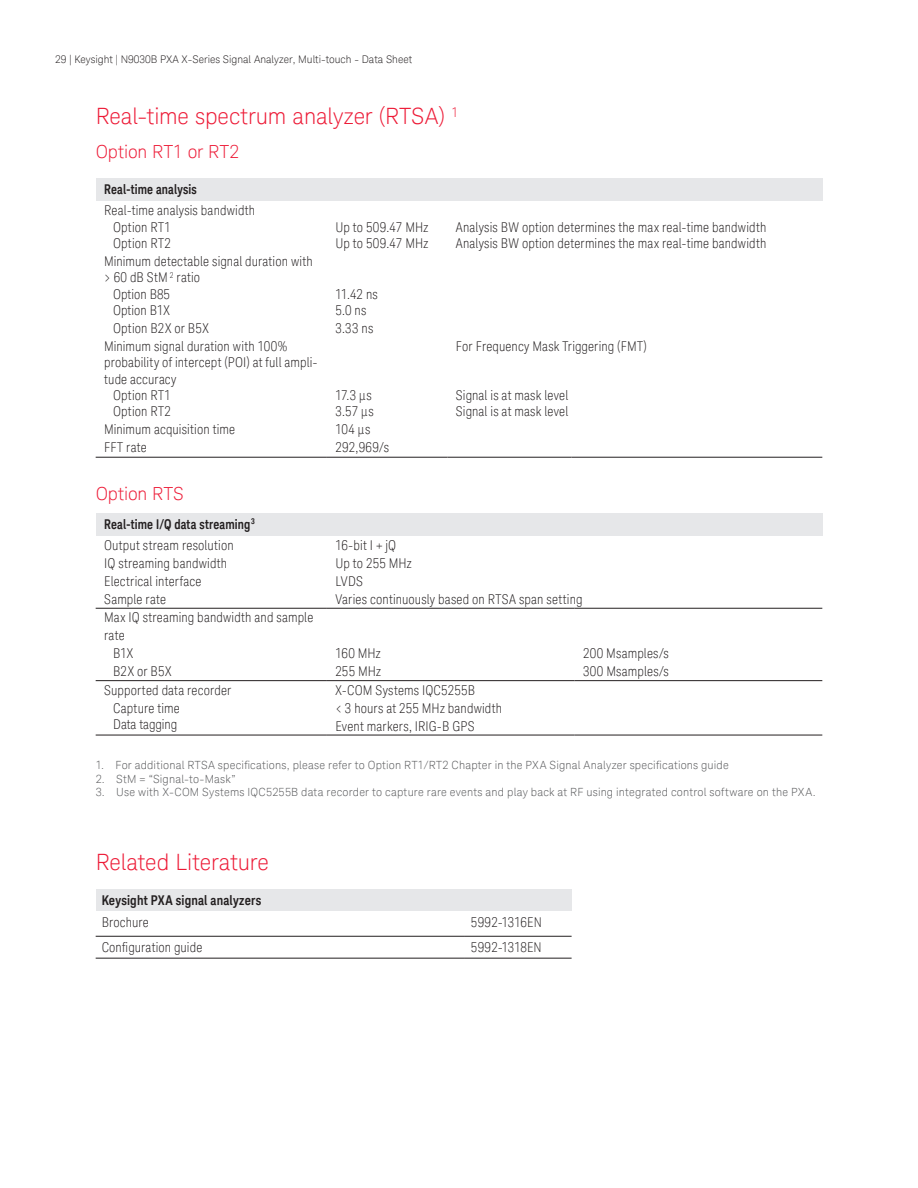
<style>
.page{position:relative;width:918px;height:1188px;background:#fff}
.page>*{position:absolute;margin:0;border:0;box-sizing:border-box;transform-origin:0 0}
.K_Heading_1{font:300 22.5px "Keysight Sans";letter-spacing:-.005em;color:#ed1a36}
.K_Heading_2{font:300 18px "Keysight Sans";color:#ed1a36}
.K_Table_Text{font:300 condensed 13.5px/16.2px "Keysight Sans";letter-spacing:.015em;color:#231f20}
.K_Table_Heading_1{font:700 13.5px "Keysight Sans Condensed";letter-spacing:.01em;color:#231f20;scale:.95 1}
.K_Table_Heading_1-2{font:700 13.5px "Keysight Sans Condensed";letter-spacing:.01em;color:#231f20}
.t1{font:300 11.25px "Keysight Sans";letter-spacing:.015em;color:#57585a}
.t2{font:300 10.5px "Keysight Sans";color:#231f20}
</style>
<div class="page">
<div style="left:96px;top:179px;width:726px;height:22px;background:#e6e7e9"></div>
<hr style="left:96px;top:457px;width:231px;height:1px;background:#231f20">
<hr style="left:327px;top:457px;width:120px;height:1px;background:#231f20">
<hr style="left:447px;top:457px;width:125px;height:1px;background:#231f20">
<hr style="left:572px;top:457px;width:250px;height:1px;background:#231f20">
<div style="left:96px;top:513px;width:726px;height:23px;background:#e6e7e9"></div>
<hr style="left:96px;top:608px;width:231px;height:1px;background:#231f20">
<hr style="left:96px;top:680px;width:231px;height:1px;background:#231f20">
<hr style="left:96px;top:735px;width:231px;height:1px;background:#231f20">
<hr style="left:327px;top:608px;width:248px;height:1px;background:#231f20">
<hr style="left:575px;top:608px;width:247px;height:1px;background:#231f20">
<hr style="left:327px;top:680px;width:248px;height:1px;background:#231f20">
<hr style="left:575px;top:680px;width:247px;height:1px;background:#231f20">
<hr style="left:327px;top:735px;width:248px;height:1px;background:#231f20">
<hr style="left:575px;top:735px;width:247px;height:1px;background:#231f20">
<div style="left:96px;top:889px;width:476px;height:22px;background:#e6e7e9"></div>
<hr style="left:96px;top:936px;width:369px;height:1px;background:#231f20">
<hr style="left:465px;top:936px;width:107px;height:1px;background:#231f20">
<hr style="left:96px;top:958px;width:369px;height:1px;background:#231f20">
<hr style="left:465px;top:958px;width:107px;height:1px;background:#231f20">
<p class="t2" style="left:55px;top:53px;width:359px">29 | Keysight | N9030B PXA X-Series Signal Analyzer, Multi-touch - Data Sheet</p>
<p class="K_Heading_1" style="left:96px;top:103px;width:364px">Real-time spectrum analyzer (RTSA) <sup>1</sup></p>
<p class="K_Heading_2" style="left:96px;top:141px;width:145px">Option RT1 or RT2</p>
<p class="K_Table_Heading_1" style="left:104px;top:181px;width:99px">Real-time analysis</p>
<p class="K_Table_Text" style="left:104px;top:202px;width:153px">Real-time analysis bandwidth</p>
<p class="K_Table_Text" style="left:113px;top:219px;width:59px">Option RT1</p>
<p class="K_Table_Text" style="left:113px;top:235px;width:59px">Option RT2</p>
<p class="K_Table_Text" style="left:104px;top:253px;width:210px">Minimum detectable signal duration with &gt; 60 dB StM <sup>2</sup> ratio</p>
<p class="K_Table_Text" style="left:113px;top:286px;width:58px">Option B85</p>
<p class="K_Table_Text" style="left:113px;top:302px;width:58px">Option B1X</p>
<p class="K_Table_Text" style="left:113px;top:320px;width:97px">Option B2X or B5X</p>
<p class="K_Table_Text" style="left:104px;top:338px;width:215px">Minimum signal duration with 100% probability of intercept (POI) at full ampli&shy;tude accuracy</p>
<p class="K_Table_Text" style="left:113px;top:387px;width:59px">Option RT1</p>
<p class="K_Table_Text" style="left:113px;top:403px;width:59px">Option RT2</p>
<p class="K_Table_Text" style="left:104px;top:421px;width:133px">Minimum acquisition time</p>
<p class="K_Table_Text" style="left:104px;top:439px;width:44px">FFT rate</p>
<p class="K_Heading_2" style="left:96px;top:484px;width:90px">Option RTS</p>
<p class="K_Table_Heading_1" style="left:104px;top:516px;width:160px">Real-time I/Q data streaming<sup>3</sup></p>
<p class="K_Table_Text" style="left:104px;top:537px;width:131px">Output stream resolution</p>
<p class="K_Table_Text" style="left:104px;top:555px;width:125px">IQ streaming bandwidth</p>
<p class="K_Table_Text" style="left:104px;top:573px;width:99px">Electrical interface</p>
<p class="K_Table_Text" style="left:104px;top:591px;width:63px">Sample rate</p>
<p class="K_Table_Text" style="left:104px;top:609px;width:211px;line-height:18px">Max IQ streaming bandwidth and sample rate</p>
<p class="K_Table_Text" style="left:113px;top:646px;width:21px">B1X</p>
<p class="K_Table_Text" style="left:113px;top:664px;width:60px">B2X or B5X</p>
<p class="K_Table_Text" style="left:335px;top:219px;width:94px">Up to 509.47 MHz</p>
<p class="K_Table_Text" style="left:335px;top:235px;width:94px">Up to 509.47 MHz</p>
<p class="K_Table_Text" style="left:335px;top:286px;width:44px">11.42 ns</p>
<p class="K_Table_Text" style="left:335px;top:302px;width:33px">5.0 ns</p>
<p class="K_Table_Text" style="left:335px;top:320px;width:39px">3.33 ns</p>
<p class="K_Table_Text" style="left:335px;top:387px;width:38px">17.3 μs</p>
<p class="K_Table_Text" style="left:335px;top:403px;width:40px">3.57 μs</p>
<p class="K_Table_Text" style="left:335px;top:421px;width:36px">104 μs</p>
<p class="K_Table_Text" style="left:335px;top:439px;width:55px">292,969/s</p>
<p class="K_Table_Text" style="left:456px;top:219px;width:312px">Analysis BW option determines the max real-time bandwidth</p>
<p class="K_Table_Text" style="left:456px;top:235px;width:312px">Analysis BW option determines the max real-time bandwidth</p>
<p class="K_Table_Text" style="left:456px;top:338px;width:192px">For Frequency Mask Triggering (FMT)</p>
<p class="K_Table_Text" style="left:456px;top:387px;width:114px">Signal is at mask level</p>
<p class="K_Table_Text" style="left:456px;top:403px;width:114px">Signal is at mask level</p>
<p class="K_Table_Text" style="left:335px;top:537px;width:62px">16-bit I + jQ</p>
<p class="K_Table_Text" style="left:335px;top:555px;width:78px">Up to 255 MHz</p>
<p class="K_Table_Text" style="left:335px;top:573px;width:29px">LVDS</p>
<p class="K_Table_Text" style="left:335px;top:591px;width:249px">Varies continuously based on RTSA span setting</p>
<p class="K_Table_Text" style="left:335px;top:646px;width:47px">160 MHz</p>
<p class="K_Table_Text" style="left:335px;top:664px;width:47px">255 MHz</p>
<p class="K_Table_Text" style="left:583px;top:646px;width:87px">200 Msamples/s</p>
<p class="K_Table_Text" style="left:583px;top:664px;width:87px">300 Msamples/s</p>
<p class="K_Table_Text" style="left:335px;top:682px;width:141px">X-COM Systems IQC5255B</p>
<p class="K_Table_Text" style="left:335px;top:700px;width:168px">&lt; 3 hours at 255 MHz bandwidth</p>
<p class="K_Table_Text" style="left:335px;top:718px;width:141px">Event markers, IRIG-B GPS</p>
<p class="t1" style="left:96px;top:759px;width:635px">1. For additional RTSA specifications, please refer to Option RT1/RT2 Chapter in the PXA Signal Analyzer specifications guide</p>
<p class="t1" style="left:96px;top:772px;width:141px">2. StM = “Signal-to-Mask”</p>
<p class="t1" style="left:96px;top:786px;width:721px">3. Use with X-COM Systems IQC5255B data recorder to capture rare events and play back at RF using integrated control software on the PXA.</p>
<p class="K_Table_Text" style="left:104px;top:682px;width:129px">Supported data recorder</p>
<p class="K_Table_Text" style="left:113px;top:700px;width:68px">Capture time</p>
<p class="K_Table_Text" style="left:113px;top:716px;width:66px">Data tagging</p>
<p class="K_Heading_1" style="left:96px;top:849px;width:175px">Related Literature</p>
<p class="K_Table_Heading_1-2" style="left:102px;top:892px;width:161px">Keysight PXA signal analyzers</p>
<p class="K_Table_Text" style="left:102px;top:914px;width:49px">Brochure</p>
<p class="K_Table_Text" style="left:471px;top:914px;width:72px">5992-1316EN</p>
<p class="K_Table_Text" style="left:102px;top:939px;width:102px">Configuration guide</p>
<p class="K_Table_Text" style="left:471px;top:939px;width:72px">5992-1318EN</p>
</div>
